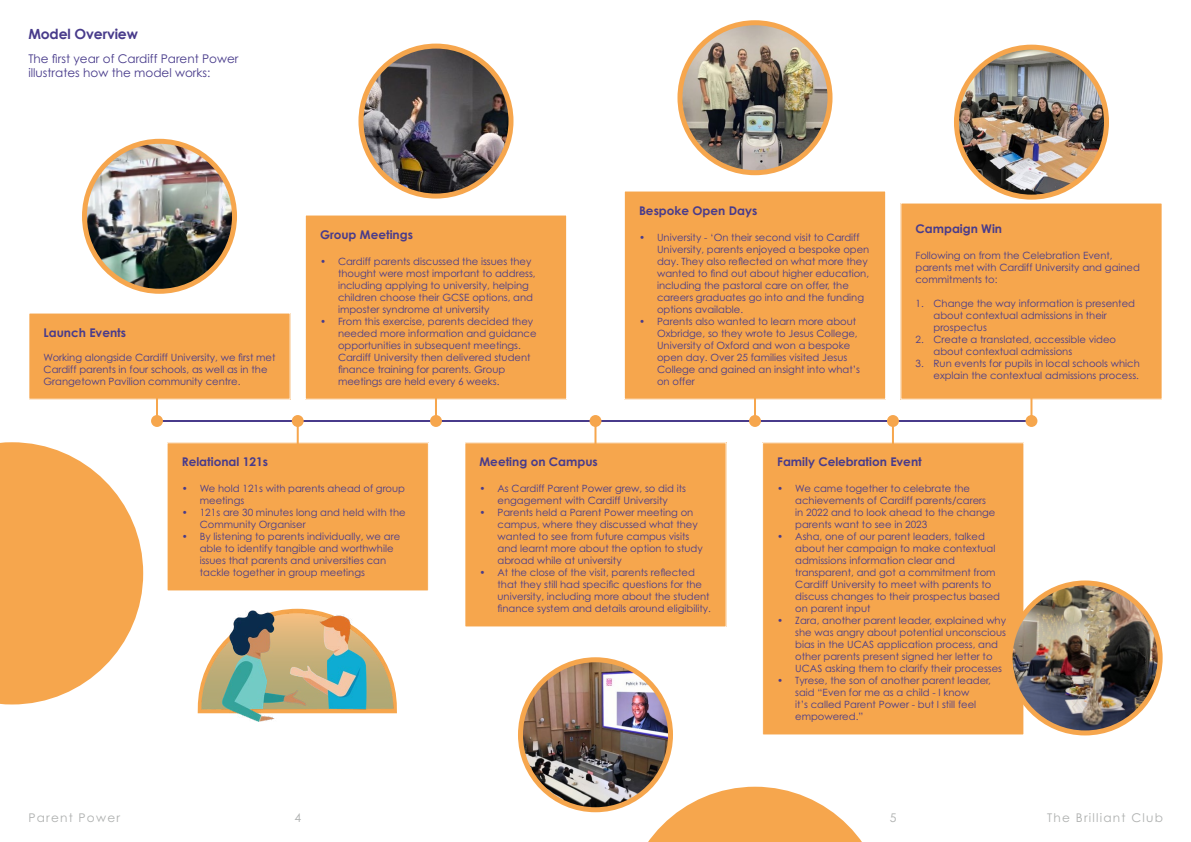
<style>
.page{position:relative;width:1191px;height:842px;background:#fff}
.page>*{position:absolute;margin:0;border:0;box-sizing:border-box;transform-origin:0 0}
.t1{font:700 14px "Century Gothic";letter-spacing:-.01em;color:#483b8b}
.t2{font:700 12px "Century Gothic Std";color:#483b8b}
.t3{font:12px/14px "Century Gothic Std";color:#483b8b}
.t4{font:12px "Century Gothic Std";letter-spacing:.1em;color:#afb1b0}
.t5{font:10px/12px "Century Gothic Std";color:#483b8b}
</style>
<div class="page">
<svg style="left:197px;top:608px;width:200px;height:106px"></svg>
<div style="left:29px;top:313px;width:262px;height:87px;background:#f6a64d"></div>
<hr style="left:156px;top:397px;width:2px;height:24px;background:#f6a64d">
<div style="left:167px;top:442px;width:262px;height:149px;background:#f6a64d"></div>
<div style="left:465px;top:442px;width:262px;height:185px;background:#f6a64d"></div>
<div style="left:762px;top:442px;width:263px;height:293px;background:#f6a64d"></div>
<div style="left:624px;top:191px;width:262px;height:209px;background:#f6a64d"></div>
<div style="left:900px;top:203px;width:262px;height:197px;background:#f6a64d"></div>
<div style="left:305px;top:215px;width:262px;height:185px;background:#f6a64d"></div>
<img style="left:201px;top:610px;width:193px;height:112px">
<img style="left:84px;top:141px;width:150px;height:150px;border-radius:75px">
<div style="left:82px;top:139px;width:155px;height:155px;border:5px solid #f6a64d;border-radius:50%"></div>
<img style="left:363px;top:48px;width:148px;height:146px">
<div style="left:358px;top:44px;width:155px;height:155px;border:5px solid #f6a64d;border-radius:50%"></div>
<img style="left:683px;top:23px;width:147px;height:150px">
<div style="left:677px;top:20px;width:155px;height:155px;border:5px solid #f6a64d;border-radius:50%"></div>
<img style="left:956px;top:49px;width:150px;height:145px">
<div style="left:954px;top:45px;width:155px;height:155px;border:5px solid #f6a64d;border-radius:50%"></div>
<img style="left:1010px;top:583px;width:150px;height:150px;border-radius:75px">
<div style="left:1007px;top:580px;width:155px;height:155px;border:5px solid #f6a64d;border-radius:50%"></div>
<img style="left:520px;top:662px;width:150px;height:148px">
<div style="left:518px;top:657px;width:155px;height:155px;border:5px solid #f6a64d;border-radius:50%"></div>
<hr style="left:297px;top:422px;width:2px;height:24px;background:#f6a64d">
<hr style="left:594px;top:422px;width:2px;height:24px;background:#f6a64d">
<hr style="left:892px;top:422px;width:2px;height:24px;background:#f6a64d">
<hr style="left:435px;top:397px;width:2px;height:24px;background:#f6a64d">
<hr style="left:754px;top:397px;width:2px;height:24px;background:#f6a64d">
<hr style="left:1030px;top:397px;width:2px;height:24px;background:#f6a64d">
<hr style="left:156px;top:420px;width:876px;height:2px;background:#483b8b">
<div style="left:151px;top:415px;width:12px;height:12px;background:#f6a64d;border-radius:50%"></div>
<div style="left:292px;top:415px;width:12px;height:12px;background:#f6a64d;border-radius:50%"></div>
<div style="left:430px;top:415px;width:12px;height:12px;background:#f6a64d;border-radius:50%"></div>
<div style="left:589px;top:415px;width:12px;height:12px;background:#f6a64d;border-radius:50%"></div>
<div style="left:749px;top:415px;width:12px;height:12px;background:#f6a64d;border-radius:50%"></div>
<div style="left:887px;top:415px;width:12px;height:12px;background:#f6a64d;border-radius:50%"></div>
<div style="left:1025px;top:415px;width:12px;height:12px;background:#f6a64d;border-radius:50%"></div>
<svg style="left:0;top:442px;width:143px;height:262px"></svg>
<svg style="left:624px;top:787px;width:238px;height:55px"></svg>
<h1 class="t1" style="left:28px;top:25px;width:111px">Model Overview</h1>
<p class="t3" style="left:28px;top:51px;width:212px">The first year of Cardiff Parent Power illustrates how the model works:</p>
<p class="t2" style="left:44px;top:325px;width:84px">Launch Events</p>
<p class="t5" style="left:44px;top:351px;width:233px">Working alongside Cardiff University, we first met<br>Cardiff parents in four schools, as well as in the<br>Grangetown Pavilion community centre.</p>
<p class="t2" style="left:320px;top:227px;width:94px">Group Meetings</p>
<p class="t5" style="left:338px;top:255px;width:199px;text-indent:-18px">• Cardiff parents discussed the issues they thought were most important to address, including applying to university, helping children choose their GCSE options, and imposter syndrome at university</p>
<p class="t5" style="left:338px;top:315px;width:200px;text-indent:-18px">• From this exercise, parents decided they needed more information and guidance opportunities in subsequent meetings.<br>Cardiff University then delivered student finance training for parents. Group meetings are held every 6 weeks.</p>
<p class="t2" style="left:639px;top:203px;width:120px">Bespoke Open Days</p>
<p class="t5" style="left:657px;top:231px;width:214px;text-indent:-18px">• University - ‘On their second visit to Cardiff University, parents enjoyed a bespoke open day. They also reflected on what more they wanted to find out about higher education, including the pastoral care on offer, the careers graduates go into and the funding options available.</p>
<p class="t5" style="left:657px;top:315px;width:205px;text-indent:-18px">• Parents also wanted to learn more about Oxbridge, so they wrote to Jesus College, University of Oxford and won a bespoke open day. Over 25 families visited Jesus College and gained an insight into what’s on offer</p>
<p class="t2" style="left:915px;top:221px;width:88px">Campaign Win</p>
<p class="t5" style="left:915px;top:249px;width:226px">Following on from the Celebration Event, parents met with Cardiff University and gained commitments to:</p>
<p class="t5" style="left:933px;top:297px;width:203px;text-indent:-18px">1. Change the way information is presented about contextual admissions in their prospectus</p>
<p class="t5" style="left:933px;top:333px;width:184px;text-indent:-18px">2. Create a translated, accessible video about contextual admissions</p>
<p class="t5" style="left:915px;top:357px;width:226px;text-align:right">3. Run events for pupils in local schools which explain the contextual admissions process.</p>
<p class="t2" style="left:182px;top:454px;width:88px">Relational 121s</p>
<p class="t5" style="left:200px;top:482px;width:207px;text-indent:-18px">• We hold 121s with parents ahead of group meetings</p>
<p class="t5" style="left:200px;top:506px;width:207px;text-indent:-18px">• 121s are 30 minutes long and held with the<br>Community Organiser</p>
<p class="t5" style="left:200px;top:530px;width:202px;text-indent:-18px">• By listening to parents individually, we are able to identify tangible and worthwhile issues that parents and universities can tackle together in group meetings</p>
<p class="t2" style="left:479px;top:454px;width:120px">Meeting on Campus</p>
<p class="t5" style="left:479px;top:482px;width:208px;text-align:center">• As Cardiff Parent Power grew, so did its engagement with Cardiff University</p>
<p class="t5" style="left:497px;top:506px;width:207px;text-indent:-18px">• Parents held a Parent Power meeting on campus, where they discussed what they wanted to see from future campus visits and learnt more about the option to study abroad while at university</p>
<p class="t5" style="left:497px;top:566px;width:215px;text-indent:-18px">• At the close of the visit, parents reflected that they still had specific questions for the university, including more about the student finance system and details around eligibility.</p>
<p class="t2" style="left:777px;top:454px;width:146px">Family Celebration Event</p>
<p class="t5" style="left:795px;top:482px;width:202px;text-indent:-18px">• We came together to celebrate the achievements of Cardiff parents/carers in 2022 and to look ahead to the change parents want to see in 2023</p>
<p class="t5" style="left:795px;top:530px;width:206px;text-indent:-18px">• Asha, one of our parent leaders, talked about her campaign to make contextual admissions information clear and transparent, and got a commitment from Cardiff University to meet with parents to discuss changes to their prospectus based on parent input</p>
<p class="t5" style="left:795px;top:614px;width:212px;text-indent:-18px">• Zara, another parent leader, explained why she was angry about potential unconscious bias in the UCAS application process, and other parents present signed her letter to UCAS asking them to clarify their processes</p>
<p class="t5" style="left:795px;top:674px;width:197px;text-indent:-18px">• Tyrese, the son of another parent leader, said “Even for me as a child - I know<br>it’s called Parent Power - but I still feel empowered.”</p>
<p class="t4" style="left:28px;top:811px;width:93px">Parent Power</p>
<p class="t4" style="left:294px;top:811px;width:8px">4</p>
<p class="t4" style="left:890px;top:811px;width:8px">5</p>
<p class="t4" style="left:1047px;top:811px;width:117px">The Brilliant Club</p>
</div>
